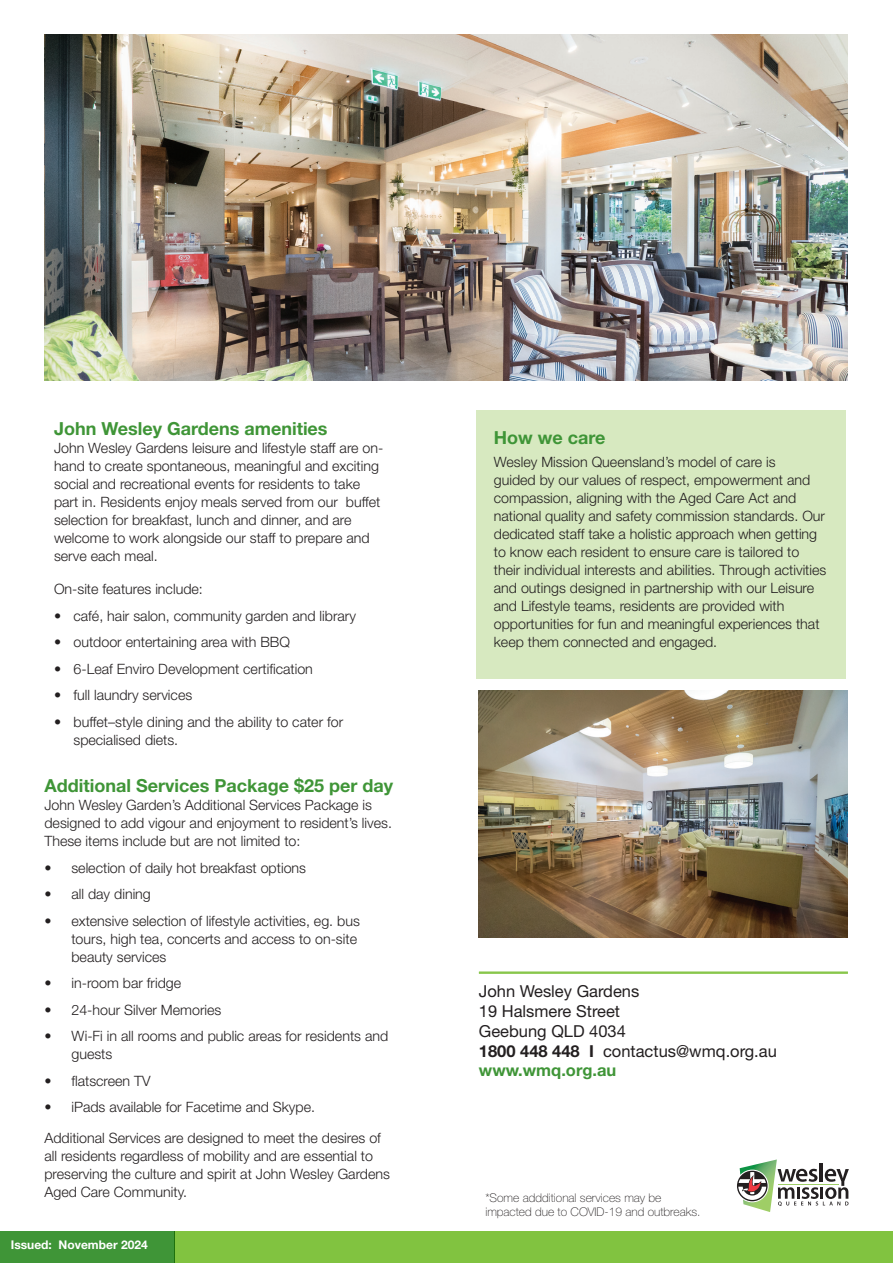
<style>
.page{position:relative;width:893px;height:1263px;background:#fff}
.page>*{position:absolute;margin:0;border:0;box-sizing:border-box;transform-origin:0 0}
.t1{font:700 18px "Helvetica Neue LT Std";color:#3f9537}
.t2{font:16.5px/19.8px "Helvetica Neue LT Std";color:#231f20}
.t3{font:300 14.25px/18px "Helvetica Neue LT Std";color:#231f20}
.t4{font:100 12px/14.4px "Helvetica Neue LT Std";color:#231f20}
.t5{font:700 12px "Helvetica Neue LT Std";color:#fff}
.s1{font-weight:700}
.s2{font-weight:700;color:#3f9537}
</style>
<div class="page">
<svg style="left:737px;top:1159px;width:112px;height:53px"></svg>
<div style="left:0;top:1231px;width:175px;height:32px;background:#3f9537"></div>
<img style="left:44px;top:34px;width:804px;height:347px">
<img style="left:479px;top:690px;width:369px;height:247px">
<hr style="left:479px;top:972px;width:369px;height:1px;background:#81c340">
<hr style="left:479px;top:973px;width:369px;height:1px;background:#81c340">
<div style="left:175px;top:1231px;width:718px;height:32px;background:#81c340"></div>
<div style="left:477px;top:410px;width:369px;height:269px;background:#d7e9c0"></div>
<p class="t1" style="left:54px;top:418px;width:275px">John Wesley Gardens amenities</p>
<p class="t3" style="left:54px;top:439px;width:331px">John Wesley Gardens leisure and lifestyle staff are on&shy;hand to create spontaneous, meaningful and exciting social and recreational events for residents to take part in. Residents enjoy meals served from our buffet selection for breakfast, lunch and dinner, and are welcome to work alongside our staff to prepare and serve each meal.</p>
<p class="t3" style="left:54px;top:580px;width:150px">On-site features include:</p>
<p class="t3" style="left:54px;top:606px;width:303px">• café, hair salon, community garden and library</p>
<p class="t3" style="left:54px;top:633px;width:237px">• outdoor entertaining area with BBQ</p>
<p class="t3" style="left:54px;top:659px;width:260px">• 6-Leaf Enviro Development certification</p>
<p class="t3" style="left:54px;top:686px;width:140px">• full laundry services</p>
<p class="t3" style="left:73px;top:712px;width:271px;text-indent:-19px">• buffet–style dining and the ability to cater for specialised diets.</p>
<p class="t1" style="left:44px;top:775px;width:350px">Additional Services Package $25 per day</p>
<p class="t3" style="left:44px;top:796px;width:349px">John Wesley Garden’s Additional Services Package is designed to add vigour and enjoyment to resident’s lives.<br>These items include but are not limited to:</p>
<p class="t3" style="left:44px;top:858px;width:263px">• selection of daily hot breakfast options</p>
<p class="t3" style="left:44px;top:885px;width:108px">• all day dining</p>
<p class="t3" style="left:71px;top:911px;width:290px;text-indent:-27px">• extensive selection of lifestyle activities, eg. bus tours, high tea, concerts and access to on-site beauty services</p>
<p class="t3" style="left:44px;top:974px;width:138px">• in-room bar fridge</p>
<p class="t3" style="left:44px;top:1000px;width:178px">• 24-hour Silver Memories</p>
<p class="t3" style="left:71px;top:1027px;width:318px;text-indent:-27px">• Wi-Fi in all rooms and public areas for residents and guests</p>
<p class="t3" style="left:44px;top:1071px;width:108px">• flatscreen TV</p>
<p class="t3" style="left:44px;top:1091px;width:338px;line-height:30.8px">• iPads available for Facetime and Skype.<br>Additional Services are designed to meet the desires of</p>
<p class="t3" style="left:44px;top:1147px;width:347px">all residents regardless of mobility and are essential to preserving the culture and spirit at John Wesley Gardens<br>Aged Care Community.</p>
<p class="t5" style="left:11px;top:1237px;width:138px">Issued: November 2024</p>
<p class="t1" style="left:494px;top:427px;width:113px">How we care</p>
<p class="t3" style="left:494px;top:452px;width:334px">Wesley Mission Queensland’s model of care is<br>guided by our values of respect, empowerment and compassion, aligning with the Aged Care Act and national quality and safety commission standards. Our dedicated staff take a holistic approach when getting to know each resident to ensure care is tailored to their individual interests and abilities. Through activities and outings designed in partnership with our Leisure and Lifestyle teams, residents are provided with opportunities for fun and meaningful experiences that keep them connected and engaged.</p>
<p class="t2" style="left:479px;top:981px;width:299px">John Wesley Gardens<br>19 Halsmere Street<br>Geebung QLD 4034<br><span class="s1">1800 448 448 I</span> contactus@wmq.org.au <span class="s2">www.wmq.org.au</span></p>
<p class="t4" style="left:485px;top:1190px;width:217px">*Some addditional services may be impacted due to COVID-19 and outbreaks.</p>
</div>
